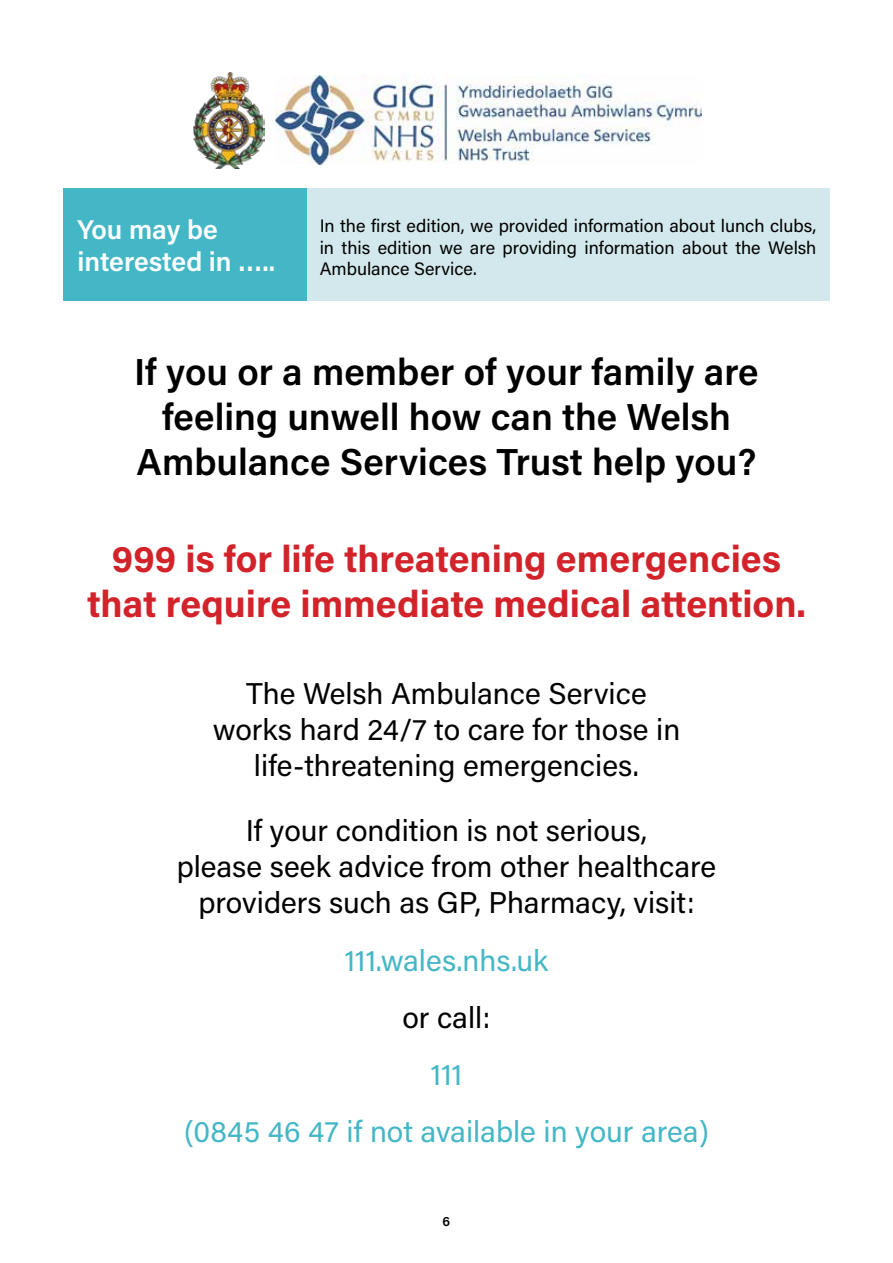
<style>
.page{position:relative;width:893px;height:1263px;background:#fff}
.page>*{position:absolute;margin:0;border:0;box-sizing:border-box;transform-origin:0 0}
.BODY{font:600 37.5px/45px "Acumin Pro";color:#000;text-align:center}
.BODY-2{font:700 37.5px/45px "Acumin Pro";color:#d2232a;text-align:center}
.BODY-3{font:30px/36px "Acumin Pro";color:#000;text-align:center}
.BODY-4{font:30px "Acumin Pro";color:#44b7c7}
.t1{font:600 27px/32.4px "Acumin Pro";letter-spacing:-.005em;color:#fff}
.BODY-5{font:18px/21.6px "Acumin Pro";color:#000;text-align:justify}
.t2{font:600 13.5px "Acumin Pro";color:#000}
</style>
<div class="page">
<div style="left:307px;top:188px;width:522px;height:113px;background:#d2e8ec"></div>
<div style="left:64px;top:188px;width:243px;height:113px;background:#44b7c7"></div>
<img style="left:275px;top:76px;width:426px;height:89px">
<img style="left:194px;top:72px;width:70px;height:96px">
<h3 class="t1" style="left:78px;top:212px;width:199px">You may be interested in …..</h3>
<p class="BODY-5" style="left:320px;top:214px;width:498px">In the first edition, we provided information about lunch clubs, in this edition we are providing information about the Welsh Ambulance Service.</p>
<p class="BODY" style="left:134px;top:348px;width:626px">If you or a member of your family are feeling unwell how can the Welsh<br>Ambulance Services Trust help you?</p>
<p class="BODY-2" style="left:87px;top:534px;width:720px">999 is for life threatening emergencies that require immediate medical attention.</p>
<p class="BODY-3" style="left:213px;top:674px;width:469px">The Welsh Ambulance Service works hard 24/7 to care for those in life-threatening emergencies.</p>
<p class="BODY-3" style="left:177px;top:812px;width:541px">If your condition is not serious,<br>please seek advice from other healthcare providers such as GP, Pharmacy, visit:</p>
<p class="BODY-4" style="left:345px;top:939px;width:205px">111.wales.nhs.uk</p>
<p class="BODY-3" style="left:402px;top:998px;width:90px">or call:</p>
<p class="BODY-4" style="left:431px;top:1054px;width:33px">111</p>
<p class="BODY-4" style="left:184px;top:1111px;width:526px">(0845 46 47 if not available in your area)</p>
<p class="t2" style="left:443px;top:1212px;width:9px">6</p>
</div>
